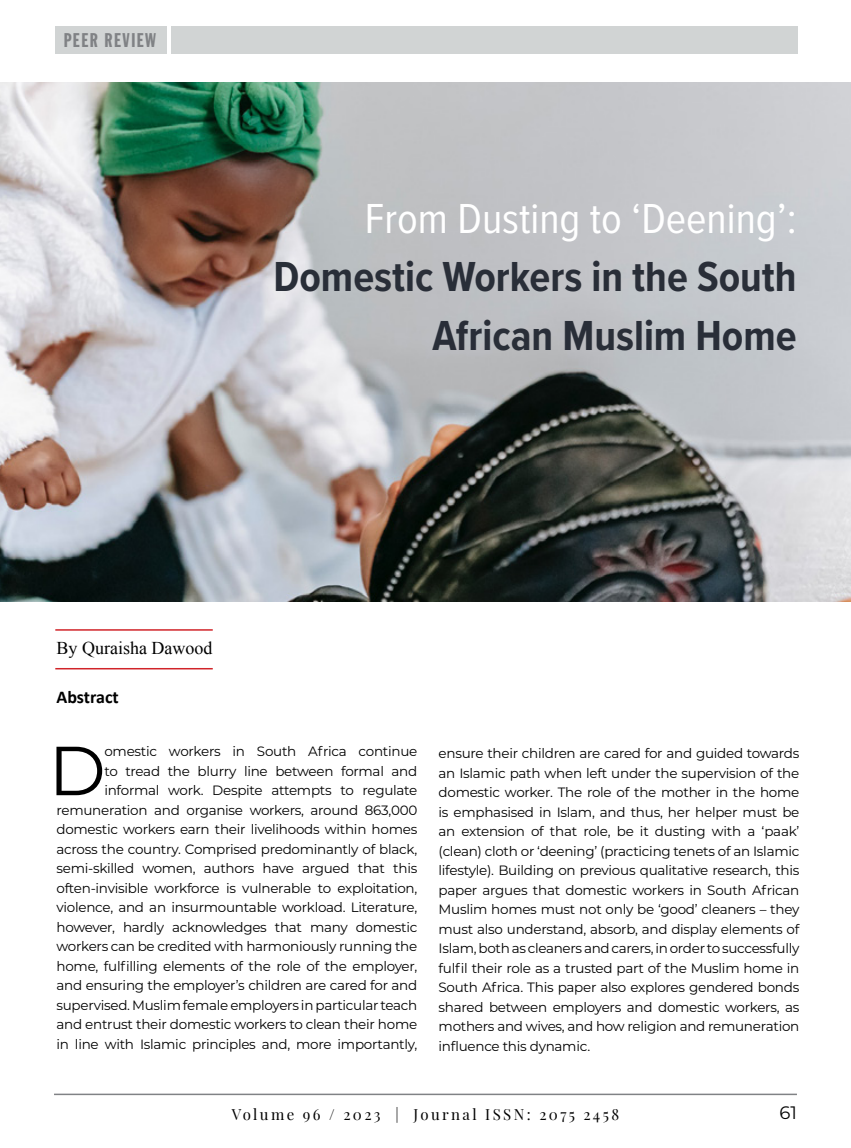
<style>
.page{position:relative;width:851px;height:1148px;background:#fff}
.page>*{position:absolute;margin:0;border:0;box-sizing:border-box;transform-origin:0 0}
.t1{font:69.15px "Montserrat";color:#000}
.t2{font:700 43.5px/58.5px "Proxima Nova Cond";color:#292e38;text-align:right}
.t3{font:43.5px "Proxima Nova Cond";color:#fff}
.t4{font:19.5px "Franklin Gothic Std Extra Cond";letter-spacing:.08em;color:#808285}
.t5{font:18px "Times New Roman";color:#000}
.t6{font:700 18px "Calibri";color:#000}
.t7{font:18px "Montserrat";color:#000}
.t8{font:15px "Playfair Display";letter-spacing:.16em;color:#000}
.t9{font:13.5px/19.5px "Montserrat";letter-spacing:-.02em;color:#000;text-align:right}
</style>
<div class="page">
<hr style="left:54px;top:1093px;width:742px;height:2px;background:#808285">
<div style="left:55px;top:26px;width:112px;height:28px;background:#d1d4d4"></div>
<div style="left:171px;top:26px;width:626px;height:28px;background:#d1d4d4"></div>
<img style="left:0;top:82px;width:850px;height:519px">
<hr style="left:55px;top:629px;width:158px;height:1px;background:#d12429">
<hr style="left:55px;top:668px;width:158px;height:1px;background:#d12429">
<h3 class="t4" style="left:64px;top:30px;width:94px">PEER REVIEW</h3>
<h2 class="t3" style="left:365px;top:186px;width:433px">From Dusting to ‘Deening’:</h2>
<h2 class="t2" style="left:273px;top:247px;width:524px">Domestic Workers in the South<br>African Muslim Home</h2>
<h3 class="t5" style="left:56px;top:636px;width:157px">By Quraisha Dawood</h3>
<h3 class="t6" style="left:56px;top:684px;width:64px">Abstract</h3>
<p class="t9" style="left:56px;top:741px;width:362px">omestic workers in South Africa continue<br>to tread the blurry line between formal and informal work. Despite attempts to regulate remuneration and organise workers, around 863,000 domestic workers earn their livelihoods within homes across the country. Comprised predominantly of black, semi-skilled women, authors have argued that this often-invisible workforce is vulnerable to exploitation, violence, and an insurmountable workload. Literature, however, hardly acknowledges that many domestic workers can be credited with harmoniously running the home, fulfilling elements of the role of the employer, and ensuring the employer’s children are cared for and supervised. Muslim female employers in particular teach and entrust their domestic workers to clean their home in line with Islamic principles and, more importantly,</p>
<p class="t9" style="left:438px;top:743px;width:362px;text-align:justify">ensure their children are cared for and guided towards an Islamic path when left under the supervision of the domestic worker. The role of the mother in the home is emphasised in Islam, and thus, her helper must be an extension of that role, be it dusting with a ‘paak’ (clean) cloth or ‘deening’ (practicing tenets of an Islamic lifestyle). Building on previous qualitative research, this paper argues that domestic workers in South African Muslim homes must not only be ‘good’ cleaners – they must also understand, absorb, and display elements of Islam, both as cleaners and carers, in order to successfully fulfil their role as a trusted part of the Muslim home in South Africa. This paper also explores gendered bonds shared between employers and domestic workers, as mothers and wives, and how religion and remuneration influence this dynamic.</p>
<h1 class="t1" style="left:49px;top:723px;width:59px">D</h1>
<p class="t8" style="left:232px;top:1102px;width:389px">Volume 96 / 2023 | Journal ISSN: 2075 2458</p>
<h3 class="t7" style="left:779px;top:1100px;width:19px">61</h3>
</div>
